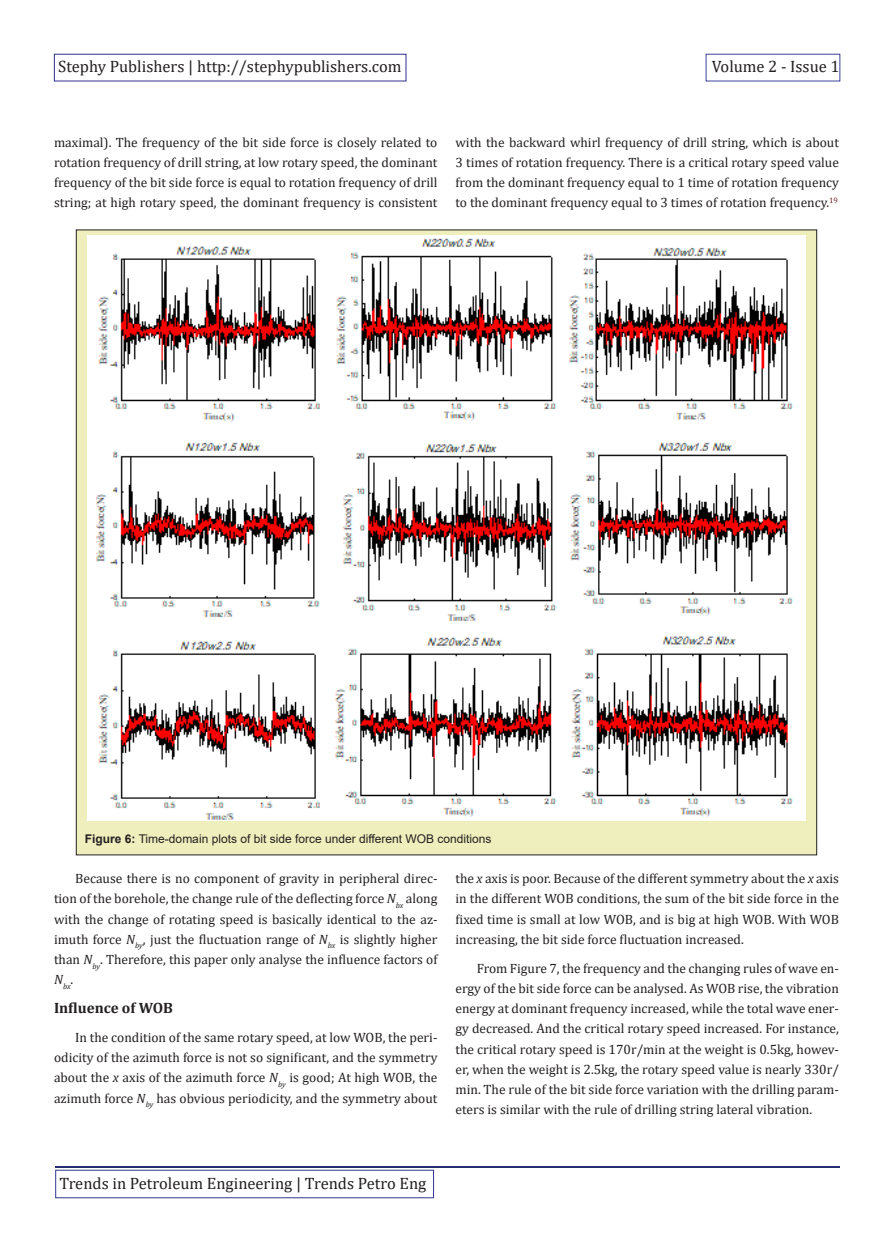
<style>
.page{position:relative;width:893px;height:1255px;background:#fff}
.page>*{position:absolute;margin:0;border:0;box-sizing:border-box;transform-origin:0 0}
.t1{font:16.5px "Cambria";color:#231f20}
.List_Paragraph{font:700 15px "Cambria";color:#231f20}
.t2{font:13.5px/20.2px "Cambria";color:#231f20;text-align:justify}
.t3{font:12px "Arial";color:#231f20}
.t4{font:italic 7.8px "Cambria";color:#231f20}
.s1{font-weight:700}
.s2{font-style:italic}
</style>
<div class="page">
<div style="left:54px;top:54px;width:352px;height:27px;border:1px solid #302f90"></div>
<div style="left:706px;top:54px;width:134px;height:27px;border:1px solid #3b439b"></div>
<hr style="left:55px;top:1165px;width:785px;height:2px;background:#262d72">
<div style="left:56px;top:1169px;width:378px;height:28px;border:1px solid #303595"></div>
<div style="left:76px;top:230px;width:741px;height:624px;background:#efefbd"></div>
<img style="left:88px;top:235px;width:718px;height:585px">
<p class="t1" style="left:58px;top:56px;width:345px">Stephy Publishers | http://stephypublishers.com</p>
<p class="t1" style="left:712px;top:56px;width:129px">Volume 2 - Issue 1</p>
<p class="t2" style="left:54px;top:132px;width:385px">maximal). The frequency of the bit side force is closely related to rotation frequency of drill string, at low rotary speed, the dominant frequency of the bit side force is equal to rotation frequency of drill string; at high rotary speed, the dominant frequency is consistent</p>
<p class="t2" style="left:455px;top:132px;width:385px">with the backward whirl frequency of drill string, which is about 3 times of rotation frequency. There is a critical rotary speed value from the dominant frequency equal to 1 time of rotation frequency to the dominant frequency equal to 3 times of rotation frequency.<sup>19</sup></p>
<p class="t3" style="left:85px;top:831px;width:408px"><span class="s1">Figure 6:</span> Time-domain plots of bit side force under different WOB conditions</p>
<p class="t2" style="left:54px;top:868px;width:385px;text-indent:21px">Because there is no component of gravity in peripheral direc&shy;tion of the borehole, the change rule of the deflecting force <span class="s2">N</span><sub>bx</sub> along with the change of rotating speed is basically identical to the az&shy;imuth force <span class="s2">N</span><sub>by</sub>, just the fluctuation range of <span class="s2">N</span><sub>bx</sub> is slightly higher than <span class="s2">N</span><sub>by</sub>. Therefore, this paper only analyse the influence factors of</p>
<p class="t4" style="left:54px;top:980px;width:21px"><sup>N</sup>bx<sup>.</sup></p>
<p class="List_Paragraph" style="left:54px;top:997px;width:120px">Influence of WOB</p>
<p class="t2" style="left:54px;top:1027px;width:385px;text-indent:21px">In the condition of the same rotary speed, at low WOB, the peri&shy;odicity of the azimuth force is not so significant, and the symmetry about the <span class="s2">x</span> axis of the azimuth force <span class="s2">N</span><sub>by</sub> is good; At high WOB, the azimuth force <span class="s2">N</span><sub>by</sub> has obvious periodicity, and the symmetry about</p>
<p class="t2" style="left:455px;top:868px;width:385px">the <span class="s2">x</span> axis is poor. Because of the different symmetry about the <span class="s2">x</span> axis in the different WOB conditions, the sum of the bit side force in the fixed time is small at low WOB, and is big at high WOB. With WOB increasing, the bit side force fluctuation increased.</p>
<p class="t2" style="left:455px;top:957px;width:385px;text-indent:21px">From Figure 7, the frequency and the changing rules of wave en&shy;ergy of the bit side force can be analysed. As WOB rise, the vibration energy at dominant frequency increased, while the total wave ener&shy;gy decreased. And the critical rotary speed increased. For instance, the critical rotary speed is 170r/min at the weight is 0.5kg, howev&shy;er, when the weight is 2.5kg, the rotary speed value is nearly 330r/ min. The rule of the bit side force variation with the drilling param&shy;eters is similar with the rule of drilling string lateral vibration.</p>
<p class="t1" style="left:60px;top:1173px;width:368px">Trends in Petroleum Engineering | Trends Petro Eng</p>
</div>
